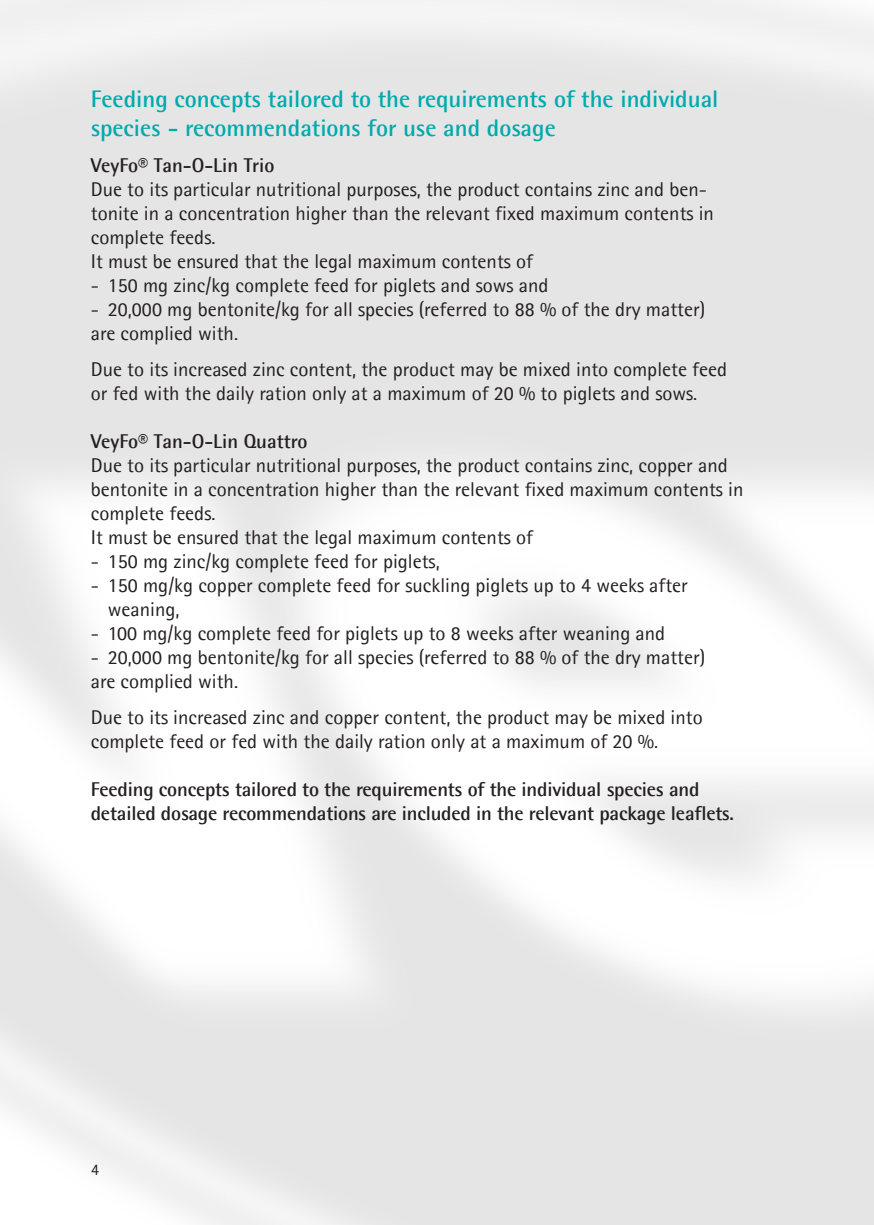
<style>
.page{position:relative;width:874px;height:1225px;background:#fff}
.page>*{position:absolute;margin:0;border:0;box-sizing:border-box;transform-origin:0 0}
.t1{font:700 24px/28.8px "Agfa Rotis Semisans";color:#00aaad}
.t2{font:20px/24px "Agfa Rotis Semisans";color:#231f20}
.t3{font:700 20px/24px "Agfa Rotis Semisans";letter-spacing:-.01em;color:#231f20}
.t4{font:16px "Agfa Rotis Semisans";color:#231f20}
</style>
<div class="page">
<p class="t1" style="left:91px;top:84px;width:629px">Feeding concepts tailored to the requirements of the individual species - recommendations for use and dosage</p>
<p class="t3" style="left:91px;top:153px;width:185px">VeyFo® Tan-O-Lin Trio</p>
<p class="t2" style="left:91px;top:177px;width:624px">Due to its particular nutritional purposes, the product contains zinc and ben&shy;tonite in a concentration higher than the relevant fixed maximum contents in complete feeds.</p>
<p class="t2" style="left:91px;top:249px;width:443px">It must be ensured that the legal maximum contents of</p>
<p class="t2" style="left:91px;top:273px;width:459px">- 150 mg zinc/kg complete feed for piglets and sows and</p>
<p class="t2" style="left:91px;top:297px;width:615px">- 20,000 mg bentonite/kg for all species (referred to 88 % of the dry matter)</p>
<p class="t2" style="left:91px;top:321px;width:149px">are complied with.</p>
<p class="t2" style="left:91px;top:357px;width:637px">Due to its increased zinc content, the product may be mixed into complete feed or fed with the daily ration only at a maximum of 20 % to piglets and sows.</p>
<p class="t3" style="left:91px;top:429px;width:218px">VeyFo® Tan-O-Lin Quattro</p>
<p class="t2" style="left:91px;top:453px;width:653px">Due to its particular nutritional purposes, the product contains zinc, copper and bentonite in a concentration higher than the relevant fixed maximum contents in complete feeds.</p>
<p class="t2" style="left:91px;top:525px;width:443px">It must be ensured that the legal maximum contents of</p>
<p class="t2" style="left:91px;top:549px;width:350px">- 150 mg zinc/kg complete feed for piglets,</p>
<p class="t2" style="left:108px;top:573px;width:581px;text-indent:-17px">- 150 mg/kg copper complete feed for suckling piglets up to 4 weeks after weaning,</p>
<p class="t2" style="left:91px;top:621px;width:575px">- 100 mg/kg complete feed for piglets up to 8 weeks after weaning and</p>
<p class="t2" style="left:91px;top:645px;width:615px">- 20,000 mg bentonite/kg for all species (referred to 88 % of the dry matter)</p>
<p class="t2" style="left:91px;top:669px;width:149px">are complied with.</p>
<p class="t2" style="left:91px;top:705px;width:613px">Due to its increased zinc and copper content, the product may be mixed into complete feed or fed with the daily ration only at a maximum of 20 %.</p>
<p class="t3" style="left:91px;top:777px;width:644px">Feeding concepts tailored to the requirements of the individual species and detailed dosage recommendations are included in the relevant package leaflets.</p>
<p class="t4" style="left:91px;top:1159px;width:10px">4</p>
</div>
